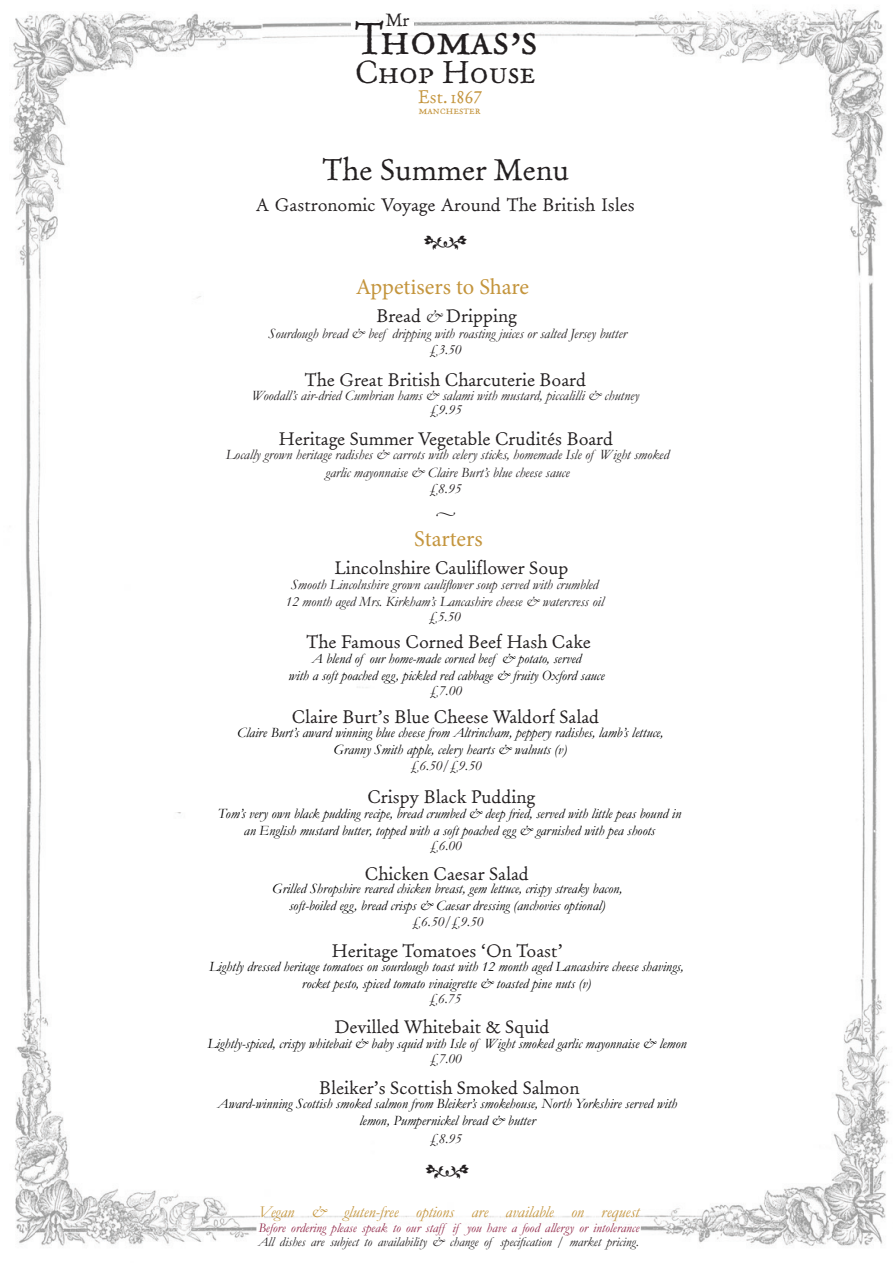
<style>
.page{position:relative;width:893px;height:1263px;background:#fff}
.page>*{position:absolute;margin:0;border:0;box-sizing:border-box;transform-origin:0 0}
.t1{font:44.55px "Old Claude LP Expert";color:#231f20}
.t2{font:31.35px "Old Claude LP Expert";color:#231f20}
.t3{font:30px "Old Claude LP Regular";color:#231f20}
.t4{font:22.5px "Minion Pro";letter-spacing:-.005em;color:#c4953d}
.t5{font:18px "Old Claude LP Regular";color:#231f20}
.t6{font:18px "Minion Pro";color:#231f20}
.t7{font:17.85px "Old Claude LP Regular";color:#c4953e}
.t8{font:17.85px "Old Claude LP Expert";color:#231f20}
.t9{font:italic 16.5px "Garamond";color:#c4953d}
.t10{font:italic 14.25px/17.1px "Garamond";color:#000001;text-align:center}
.t11{font:italic 14.25px/17.1px "Garamond";color:#231f20;text-align:center}
.t12{font:italic 13.35px "Garamond";color:#231f20}
.t13{font:italic 13.35px "Garamond";color:#8f2747}
.t14{font:12px "Minion Pro";color:#231f20}
.t15{font:11.4px "Old Claude LP Expert";color:#c4953e}
.s1{font-family:"Old Claude LP Regular"}
.s2{font-family:"Garamond";font-style:italic}
</style>
<div class="page">
<img style="left:13px;top:9px;width:877px;height:1237px">
<svg style="left:256px;top:1225px;width:385px;height:21px"></svg>
<div style="left:351px;top:22px;width:62px;height:7px;background:#fff"></div>
<svg style="left:444px;top:236px;width:23px;height:14px"></svg>
<svg style="left:446px;top:1165px;width:23px;height:14px"></svg>
<p class="t8" style="left:386px;top:9px;width:25px">M<span class="s1">r</span></p>
<h1 class="t1" style="left:355px;top:11px;width:185px">Thomas s’</h1>
<h2 class="t2" style="left:355px;top:53px;width:182px">Chop House</h2>
<p class="t7" style="left:418px;top:85px;width:57px">Est. 186</p>
<p class="t15" style="left:419px;top:102px;width:63px">manchester</p>
<p class="t7" style="left:474px;top:82px;width:10px">7</p>
<p class="t3" style="left:323px;top:151px;width:248px">The Summer Menu</p>
<p class="t5" style="left:256px;top:193px;width:380px">A Gastronomic Voyage Around The British Isles</p>
<p class="t6" style="left:423px;top:229px;width:27px">•</p>
<p class="t4" style="left:356px;top:272px;width:175px">Appetisers to Share</p>
<p class="t5" style="left:376px;top:305px;width:142px">Bread <span class="s2">&amp;</span> Dripping</p>
<p class="t11" style="left:268px;top:325px;width:360px">Sourdough bread &amp; beef dripping with roasting juices or salted Jersey butter</p>
<p class="t5" style="left:305px;top:369px;width:283px">The Great British Charcuterie Board</p>
<p class="t11" style="left:252px;top:386px;width:389px">Woodall’s air-dried Cumbrian hams &amp; salami with mustard, piccalilli &amp; chutney</p>
<p class="t11" style="left:429px;top:340px;width:34px">£3.50</p>
<p class="t11" style="left:430px;top:401px;width:34px">£9.95</p>
<p class="t5" style="left:279px;top:427px;width:336px">Heritage Summer Vegetable Crudités Board</p>
<p class="t11" style="left:226px;top:446px;width:445px">Locally grown heritage radishes &amp; carrots with celery sticks, homemade Isle of Wight smoked garlic mayonnaise &amp; Claire Burt’s blue cheese sauce</p>
<p class="t11" style="left:429px;top:480px;width:34px">£8.95</p>
<p class="t14" style="left:436px;top:505px;width:22px">•</p>
<p class="t4" style="left:414px;top:524px;width:70px">Starters</p>
<p class="t5" style="left:335px;top:556px;width:235px">Lincolnshire Cauliflower Soup</p>
<p class="t11" style="left:291px;top:575px;width:309px">Smooth Lincolnshire grown cauliflower soup served with crumbled</p>
<p class="t11" style="left:285px;top:592px;width:320px">12 month aged Mrs. Kirkham’s Lancashire cheese &amp; watercress oil</p>
<p class="t5" style="left:307px;top:630px;width:286px">The Famous Corned Beef Hash Cake</p>
<p class="t10" style="left:312px;top:650px;width:271px">A blend of our home-made corned beef &amp; potato, served</p>
<p class="t10" style="left:288px;top:667px;width:318px">with a soft poached egg, pickled red cabbage &amp; fruity Oxford sauce</p>
<p class="t11" style="left:429px;top:608px;width:34px">£5.50</p>
<p class="t11" style="left:430px;top:682px;width:34px">£7.00</p>
<p class="t5" style="left:292px;top:705px;width:309px">Claire Burt’s Blue Cheese Waldorf Salad</p>
<p class="t10" style="left:237px;top:723px;width:428px">Claire Burt’s award winning blue cheese from Altrincham, peppery radishes, lamb’s lettuce,</p>
<p class="t10" style="left:334px;top:740px;width:235px">Granny Smith apple, celery hearts &amp; walnuts (v)</p>
<p class="t11" style="left:410px;top:757px;width:73px">£6.50/£9.50</p>
<p class="t5" style="left:367px;top:785px;width:170px">Crispy Black Pudding</p>
<p class="t10" style="left:218px;top:804px;width:465px">Tom’s very own black pudding recipe, bread crumbed &amp; deep fried, served with little peas bound in an English mustard butter, topped with a soft poached egg &amp; garnished with pea shoots</p>
<p class="t11" style="left:430px;top:837px;width:34px">£6.00</p>
<p class="t5" style="left:365px;top:863px;width:165px">Chicken Caesar Salad</p>
<p class="t10" style="left:272px;top:880px;width:351px">Grilled Shropshire reared chicken breast, gem lettuce, crispy streaky bacon,</p>
<p class="t10" style="left:289px;top:897px;width:318px">soft-boiled egg, bread crisps &amp; Caesar dressing (anchovies optional)</p>
<p class="t11" style="left:412px;top:912px;width:73px">£6.50/£9.50</p>
<p class="t5" style="left:332px;top:940px;width:232px">Heritage Tomatoes ‘On Toast’</p>
<p class="t10" style="left:209px;top:957px;width:476px">Lightly dressed heritage tomatoes on sourdough toast with 12 month aged Lancashire cheese shavings,</p>
<p class="t10" style="left:302px;top:975px;width:291px">rocket pesto, spiced tomato vinaigrette &amp; toasted pine nuts (v)</p>
<p class="t11" style="left:429px;top:989px;width:34px">£6.75</p>
<p class="t5" style="left:335px;top:1016px;width:216px">Devilled Whitebait &amp; Squid</p>
<p class="t11" style="left:430px;top:1050px;width:34px">£7.00</p>
<p class="t5" style="left:319px;top:1077px;width:262px">Bleiker’s Scottish Smoked Salmon</p>
<p class="t10" style="left:218px;top:1095px;width:461px">Award-winning Scottish smoked salmon from Bleiker’s smokehouse, North Yorkshire served with</p>
<p class="t10" style="left:359px;top:1112px;width:177px">lemon, Pumpernickel bread &amp; butter</p>
<p class="t11" style="left:430px;top:1129px;width:34px">£8.95</p>
<p class="t6" style="left:425px;top:1158px;width:27px">•</p>
<p class="t10" style="left:208px;top:1034px;width:481px">Lightly-spiced, crispy whitebait &amp; baby squid with Isle of Wight smoked garlic mayonnaise &amp; lemon</p>
<p class="t9" style="left:258px;top:1200px;width:382px">Vegan &amp; gluten-free options are available on request</p>
<p class="t13" style="left:258px;top:1219px;width:382px">Before ordering please speak to our staff if you have a food allergy or intolerance</p>
<p class="t12" style="left:258px;top:1233px;width:382px">All dishes are subject to availability &amp; change of specification / market pricing.</p>
</div>
